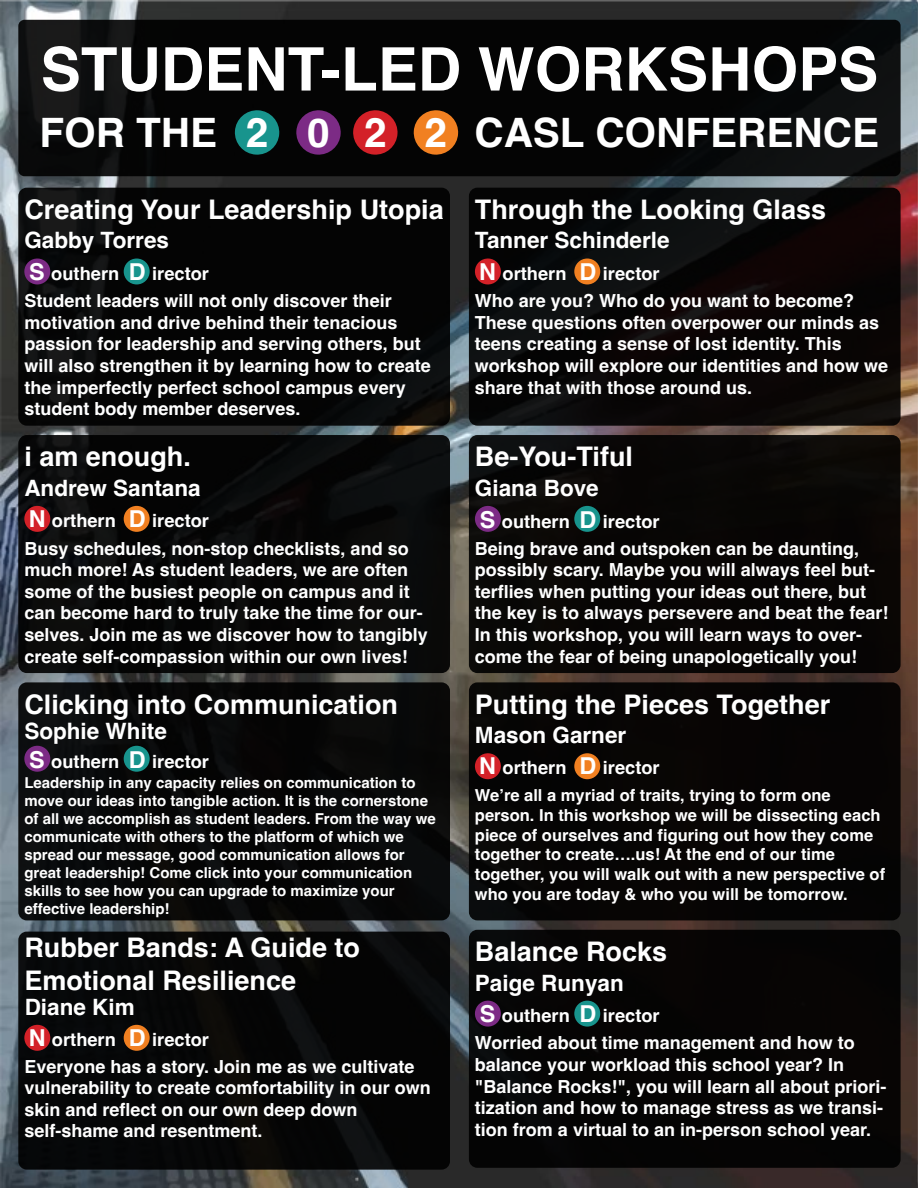
<style>
.page{position:relative;width:918px;height:1188px;background:#fff}
.page>*{position:absolute;margin:0;border:0;box-sizing:border-box;transform-origin:0 0}
.t1{font:700 60px "Helvetica";color:#fff}
.t2{font:700 40.5px "Helvetica";color:#fff}
.t3{font:700 27px/32.4px "Helvetica";color:#fff}
.t4{font:700 22.5px "Helvetica";color:#fff}
.t5{font:700 18.3px "Helvetica";color:#fff}
.t6{font:700 18px/21.6px "Helvetica";color:#fff}
.t7{font:700 16.5px/19.8px "Helvetica";color:#fff}
.t8{font:700 15px/18px "Helvetica";color:#fff}
.s1{font-size:23.25px}
</style>
<div class="page">
<img style="left:0;top:0;width:918px;height:1188px">
<div style="left:18px;top:188px;width:432px;height:238px;background:#000;border-radius:8px"></div>
<div style="left:24px;top:258px;width:27px;height:27px;background:#7c2b85;border-radius:50%"></div>
<div style="left:124px;top:259px;width:26px;height:25px;background:#18948d;border-radius:50%"></div>
<div style="left:469px;top:435px;width:432px;height:238px;background:#080605;border-radius:8px"></div>
<div style="left:475px;top:505px;width:26px;height:27px;background:#7c2b85;border-radius:50%"></div>
<div style="left:574px;top:506px;width:26px;height:26px;background:#18948d;border-radius:50%"></div>
<div style="left:18px;top:682px;width:432px;height:238px;background:#070808;border-radius:8px"></div>
<div style="left:24px;top:745px;width:27px;height:27px;background:#7c2b85;border-radius:50%"></div>
<div style="left:124px;top:746px;width:26px;height:26px;background:#18948d;border-radius:50%"></div>
<div style="left:469px;top:930px;width:432px;height:238px;background:#000;border-radius:8px"></div>
<div style="left:475px;top:1000px;width:26px;height:27px;background:#7c2b85;border-radius:50%"></div>
<div style="left:574px;top:1001px;width:26px;height:26px;background:#18948d;border-radius:50%"></div>
<div style="left:18px;top:20px;width:883px;height:156px;background:#000;border-radius:6px"></div>
<div style="left:469px;top:188px;width:432px;height:238px;background:linear-gradient(to right,#080a0b,#0c0605);border-radius:8px"></div>
<div style="left:475px;top:258px;width:26px;height:27px;background:#d32128;border-radius:50%"></div>
<div style="left:574px;top:259px;width:26px;height:25px;background:#f18021;border-radius:50%"></div>
<div style="left:18px;top:435px;width:432px;height:238px;background:#070808;border-radius:8px"></div>
<div style="left:24px;top:505px;width:27px;height:27px;background:#d32128;border-radius:50%"></div>
<div style="left:124px;top:506px;width:26px;height:26px;background:#f18021;border-radius:50%"></div>
<div style="left:469px;top:682px;width:432px;height:238px;background:#000;border-radius:8px"></div>
<div style="left:475px;top:753px;width:26px;height:27px;background:#d32128;border-radius:50%"></div>
<div style="left:574px;top:753px;width:26px;height:26px;background:#f18021;border-radius:50%"></div>
<div style="left:18px;top:932px;width:432px;height:238px;background:#060607;border-radius:8px"></div>
<div style="left:24px;top:1024px;width:27px;height:27px;background:#d32128;border-radius:50%"></div>
<div style="left:124px;top:1025px;width:26px;height:26px;background:#f18021;border-radius:50%"></div>
<svg style="left:234px;top:110px;width:46px;height:45px"></svg>
<svg style="left:296px;top:110px;width:45px;height:45px"></svg>
<svg style="left:353px;top:110px;width:45px;height:45px"></svg>
<svg style="left:413px;top:110px;width:46px;height:45px"></svg>
<h1 class="t1" style="left:41px;top:33px;width:839px">STUDENT-LED WORKSHOPS</h1>
<h2 class="t2" style="left:39px;top:108px;width:841px">FOR THE 2 0 2 2 CASL CONFERENCE</h2>
<h3 class="t3" style="left:24px;top:196px;width:421px">Creating Your Leadership Utopia</h3>
<p class="t4" style="left:24px;top:227px;width:146px">Gabby Torres</p>
<p class="t5" style="left:29px;top:263px;width:181px"><span class="s1">S</span> outhern <span class="s1">D</span> irector</p>
<p class="t6" style="left:24px;top:292px;width:408px">Student leaders will not only discover their motivation and drive behind their tenacious passion for leadership and serving others, but will also strengthen it by learning how to create the imperfectly perfect school campus every student body member deserves.</p>
<h3 class="t3" style="left:24px;top:444px;width:168px">i am enough.</h3>
<p class="t4" style="left:24px;top:474px;width:178px">Andrew Santana</p>
<p class="t5" style="left:29px;top:509px;width:182px"><span class="s1">N</span> orthern <span class="s1">D</span> irector</p>
<p class="t6" style="left:24px;top:539px;width:405px">Busy schedules, non-stop checklists, and so much more! As student leaders, we are often some of the busiest people on campus and it can become hard to truly take the time for our&shy;selves. Join me as we discover how to tangibly create self-compassion within our own lives!</p>
<h3 class="t3" style="left:24px;top:691px;width:375px">Clicking into Communication</h3>
<p class="t4" style="left:24px;top:717px;width:144px">Sophie White</p>
<p class="t8" style="left:24px;top:775px;width:413px">Leadership in any capacity relies on communication to move our ideas into tangible action. It is the cornerstone of all we accomplish as student leaders. From the way we communicate with others to the platform of which we spread our message, good communication allows for great leadership! Come click into your communication skills to see how you can upgrade to maximize your effective leadership!</p>
<p class="t5" style="left:29px;top:750px;width:181px"><span class="s1">S</span> outhern <span class="s1">D</span> irector</p>
<h3 class="t3" style="left:24px;top:935px;width:337px">Rubber Bands: A Guide to<br>Emotional Resilience</h3>
<p class="t4" style="left:25px;top:993px;width:112px">Diane Kim</p>
<p class="t5" style="left:29px;top:1028px;width:182px"><span class="s1">N</span> orthern <span class="s1">D</span> irector</p>
<p class="t6" style="left:24px;top:1057px;width:408px">Everyone has a story. Join me as we cultivate vulnerability to create comfortability in our own skin and reflect on our own deep down self-shame and resentment.</p>
<h3 class="t3" style="left:475px;top:196px;width:353px">Through the Looking Glass</h3>
<p class="t4" style="left:475px;top:227px;width:196px">Tanner Schinderle</p>
<p class="t5" style="left:479px;top:262px;width:182px"><span class="s1">N</span> orthern <span class="s1">D</span> irector</p>
<p class="t6" style="left:475px;top:292px;width:415px">Who are you? Who do you want to become?<br>These questions often overpower our minds as teens creating a sense of lost identity. This workshop will explore our identities and how we share that with those around us.</p>
<h3 class="t3" style="left:475px;top:444px;width:160px">Be-You-Tiful</h3>
<p class="t4" style="left:475px;top:474px;width:125px">Giana Bove</p>
<p class="t5" style="left:480px;top:510px;width:181px"><span class="s1">S</span> outhern <span class="s1">D</span> irector</p>
<p class="t6" style="left:475px;top:539px;width:415px">Being brave and outspoken can be daunting, possibly scary. Maybe you will always feel but&shy;terflies when putting your ideas out there, but the key is to always persevere and beat the fear!<br>In this workshop, you will learn ways to over&shy;come the fear of being unapologetically you!</p>
<h3 class="t3" style="left:475px;top:691px;width:357px">Putting the Pieces Together</h3>
<p class="t4" style="left:475px;top:721px;width:153px">Mason Garner</p>
<p class="t5" style="left:479px;top:757px;width:182px"><span class="s1">N</span> orthern <span class="s1">D</span> irector</p>
<p class="t7" style="left:475px;top:787px;width:412px">We’re all a myriad of traits, trying to form one person. In this workshop we will be dissecting each piece of ourselves and figuring out how they come together to create….us! At the end of our time together, you will walk out with a new perspective of who you are today &amp; who you will be tomorrow.</p>
<h3 class="t3" style="left:475px;top:938px;width:194px">Balance Rocks</h3>
<p class="t4" style="left:475px;top:969px;width:150px">Paige Runyan</p>
<p class="t5" style="left:480px;top:1005px;width:181px"><span class="s1">S</span> outhern <span class="s1">D</span> irector</p>
<p class="t6" style="left:475px;top:1034px;width:413px">Worried about time management and how to balance your workload this school year? In "Balance Rocks!", you will learn all about priori&shy;tization and how to manage stress as we transi&shy;tion from a virtual to an in-person school year.</p>
</div>
